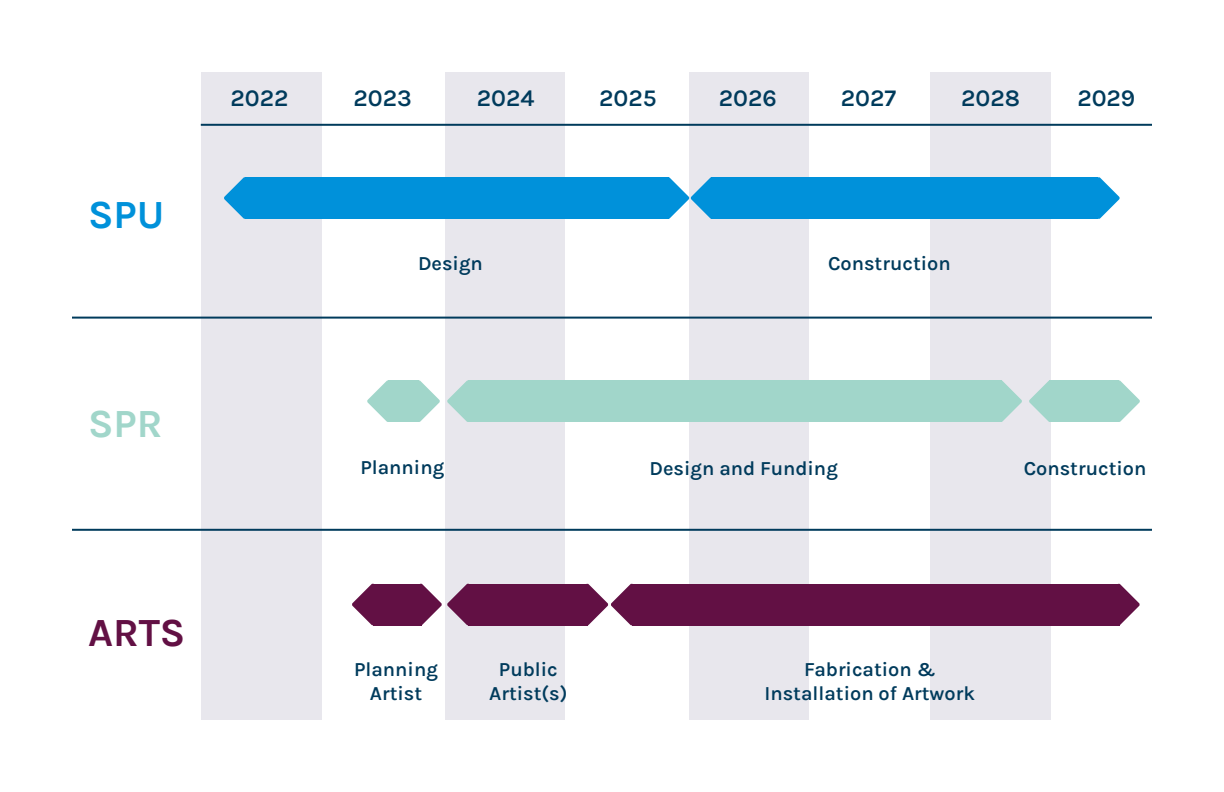
<style>
.page{position:relative;width:1224px;height:792px;background:#fff}
.page>*{position:absolute;margin:0;border:0;box-sizing:border-box;transform-origin:0 0}
.t1{font:700 40px "Karla";color:#621044}
.t2{font:700 40px "Karla";color:#0091da}
.t3{font:700 40px "Karla";color:#a1d6ca}
.t4{font:600 24px "Karla";color:#003b5c}
.t5{font:600 20px/24px "Karla";color:#003b5c;text-align:center}
</style>
<div class="page">
<div style="left:931px;top:72px;width:120px;height:648px;background:#e8e7ed"></div>
<div style="left:689px;top:72px;width:120px;height:648px;background:#e8e7ed"></div>
<div style="left:445px;top:72px;width:120px;height:648px;background:#e8e7ed"></div>
<div style="left:201px;top:72px;width:120px;height:648px;background:#e8e7ed"></div>
<hr style="left:72px;top:317px;width:1080px;height:2px;background:#003b5c">
<hr style="left:72px;top:529px;width:1080px;height:2px;background:#003b5c">
<div style="left:245px;top:177px;width:343px;height:42px;background:#0091da"></div>
<hr style="left:201px;top:124px;width:951px;height:2px;background:#003b5c">
<div style="left:379px;top:177px;width:289px;height:42px;background:#0091da"></div>
<div style="left:712px;top:177px;width:386px;height:42px;background:#0091da"></div>
<div style="left:373px;top:584px;width:49px;height:41px;background:#621044"></div>
<div style="left:468px;top:584px;width:119px;height:41px;background:#621044"></div>
<div style="left:632px;top:584px;width:488px;height:41px;background:#621044"></div>
<div style="left:468px;top:380px;width:533px;height:42px;background:#a1d6ca"></div>
<div style="left:1049px;top:380px;width:70px;height:42px;background:#a1d6ca"></div>
<svg style="left:447px;top:380px;width:21px;height:42px"></svg>
<svg style="left:1098px;top:177px;width:22px;height:42px"></svg>
<svg style="left:224px;top:177px;width:21px;height:42px"></svg>
<svg style="left:668px;top:177px;width:44px;height:42px"></svg>
<svg style="left:1001px;top:380px;width:21px;height:42px"></svg>
<svg style="left:1119px;top:380px;width:21px;height:42px"></svg>
<svg style="left:367px;top:380px;width:73px;height:42px"></svg>
<svg style="left:1029px;top:381px;width:20px;height:41px"></svg>
<svg style="left:1098px;top:584px;width:42px;height:42px"></svg>
<svg style="left:352px;top:583px;width:42px;height:43px"></svg>
<svg style="left:400px;top:583px;width:89px;height:43px"></svg>
<svg style="left:566px;top:584px;width:87px;height:42px"></svg>
<h1 class="t2" style="left:88px;top:189px;width:78px">SPU</h1>
<h1 class="t3" style="left:88px;top:398px;width:76px">SPR</h1>
<p class="t4" style="left:230px;top:83px;width:59px">2022</p>
<p class="t4" style="left:354px;top:83px;width:60px">2023</p>
<p class="t4" style="left:477px;top:83px;width:59px">2024</p>
<p class="t4" style="left:599px;top:83px;width:59px">2025</p>
<p class="t4" style="left:719px;top:83px;width:59px">2026</p>
<p class="t4" style="left:841px;top:83px;width:57px">2027</p>
<p class="t4" style="left:961px;top:83px;width:60px">2028</p>
<p class="t4" style="left:1077px;top:83px;width:59px">2029</p>
<p class="t5" style="left:418px;top:251px;width:66px">Design</p>
<p class="t5" style="left:828px;top:251px;width:124px">Construction</p>
<p class="t5" style="left:360px;top:455px;width:85px">Planning</p>
<p class="t5" style="left:650px;top:455px;width:190px">Design and Funding</p>
<p class="t5" style="left:1024px;top:455px;width:124px">Construction</p>
<h1 class="t1" style="left:88px;top:607px;width:99px">ARTS</h1>
<p class="t5" style="left:354px;top:656px;width:85px">Planning<br>Artist</p>
<p class="t5" style="left:489px;top:656px;width:80px">Public<br>Artist(s)</p>
<p class="t5" style="left:765px;top:656px;width:212px">Fabrication &amp;<br>Installation of Artwork</p>
</div>
